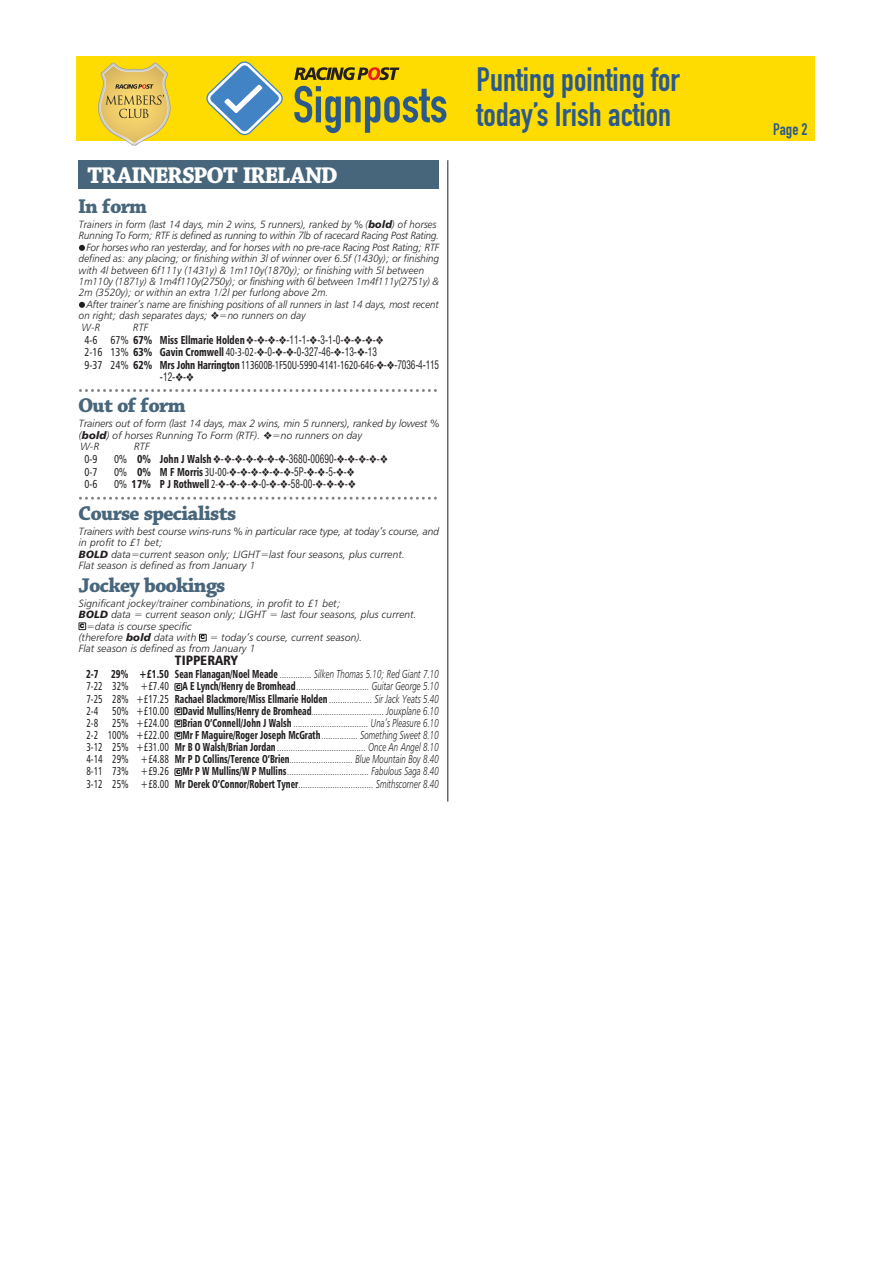
<style>
.page{position:relative;width:893px;height:1263px;background:#fff}
.page>*{position:absolute;margin:0;border:0;box-sizing:border-box;transform-origin:0 0}
.t1{font:51px "DIN Engschrift Std";color:#2b5a8a}
.t2{font:33.3px/34.5px "DIN Engschrift Std";color:#2b5a8a}
.t3{font:700 24px "RP Chaparral";color:#fff}
.t4{font:700 21px "RP Chaparral";color:#48667b}
.t5{font:16.5px "DIN Engschrift Std";color:#2b5a8a}
.t6{font:13.5px "Humanist 777 BT Black Condensed B";color:#231f20}
.t7{font:11.55px/12.1px "Humanist 777 BT Light Italic B";color:#231f20;scale:.7 1}
.t8{font:condensed 11.55px "Swiss 721 BT";color:#231f20;scale:.81 1}
.t9{font:11.55px "Humanist 777 BT Black Condensed B";color:#231f20;scale:.75 1}
.t10{font:11.55px "Humanist 777 BT Roman Condensed B";letter-spacing:-.015em;color:#231f20;scale:.9 1}
.t11{font:11.55px "Humanist 777 BT Black Condensed B";color:#231f20;scale:.9 1}
.t12{font:10.5px/11.4px "Humanist 777 BT Light Italic B";color:#231f20}
.t13{font:10.5px "Humanist 777 BT Light Italic B";color:#231f20;scale:.96 1}
.t14{font:10.5px "Humanist 777 BT Light Italic B";letter-spacing:-.02em;color:#231f20;scale:.96 1}
.s1{font-family:"Humanist 777 BT Black Italic B"}
.s2{font-family:"Humanist 777 BT Roman Condensed B"}
.s3{font-family:"Swiss 721 BT";font-stretch:condensed}
.s4{font-family:"Humanist 777 BT Roman Condensed B";font-stretch:normal}
.s5{font-family:"Humanist 777 BT Black Condensed B";font-stretch:normal}
.s6{font-family:"Humanist 777 BT Black Condensed B"}
.s7{font-family:"Swiss 721 BT";font-weight:900;font-size:6px;color:#000}
.s8{font-family:"Humanist 777 BT Light Italic B"}
</style>
<div class="page">
<div style="left:76px;top:56px;width:738px;height:85px;background:#ffdc01"></div>
<svg style="left:206px;top:61px;width:77px;height:74px"></svg>
<svg style="left:294px;top:67px;width:105px;height:13px"></svg>
<svg style="left:98px;top:62px;width:73px;height:83px"></svg>
<hr style="left:448px;top:160px;width:1px;height:641px;background:#231f20">
<div style="left:79px;top:160px;width:360px;height:29px;background:#48667b"></div>
<svg style="left:79px;top:245px;width:6px;height:6px"></svg>
<svg style="left:79px;top:302px;width:6px;height:6px"></svg>
<svg style="left:80px;top:389px;width:357px;height:3px"></svg>
<svg style="left:80px;top:497px;width:357px;height:3px"></svg>
<div style="left:79px;top:623px;width:7px;height:7px;border:1px solid #231f20"></div>
<div style="left:199px;top:634px;width:7px;height:7px;border:1px solid #231f20"></div>
<div style="left:175px;top:683px;width:7px;height:7px;border:1px solid #231f20"></div>
<div style="left:175px;top:708px;width:7px;height:7px;border:1px solid #231f20"></div>
<div style="left:175px;top:720px;width:7px;height:7px;border:1px solid #231f20"></div>
<div style="left:175px;top:732px;width:7px;height:7px;border:1px solid #231f20"></div>
<div style="left:175px;top:768px;width:7px;height:8px;border:1px solid #231f20"></div>
<h1 class="t1" style="left:293px;top:86px;width:156px">Signposts</h1>
<h3 class="t3" style="left:87px;top:161px;width:251px">TRAINERSPOT IRELAND</h3>
<h3 class="t4" style="left:79px;top:198px;width:69px">In form</h3>
<p class="t13" style="left:79px;top:220px;width:374px">Trainers in form (last 14 days, min 2 wins, 5 runners), ranked by % (<span class="s1">bold</span>) of horses</p>
<p class="t14" style="left:79px;top:231px;width:377px">Running To Form; RTF is defined as running to within 7lb of racecard Racing Post Rating.</p>
<p class="t14" style="left:86px;top:243px;width:369px">For horses who ran yesterday, and for horses with no pre-race Racing Post Rating; RTF</p>
<p class="t13" style="left:79px;top:254px;width:377px">defined as: any placing; or finishing within 3l of winner over 6.5f (1430y); or finishing</p>
<p class="t13" style="left:79px;top:266px;width:361px">with 4l between 6f111y (1431y) &amp; 1m110y(1870y); or finishing with 5l between</p>
<p class="t14" style="left:79px;top:277px;width:377px">1m110y (1871y) &amp; 1m4f110y(2750y); or finishing with 6l between 1m4f111y(2751y) &amp;</p>
<p class="t13" style="left:79px;top:288px;width:262px">2m (3520y); or within an extra 1/2l per furlong above 2m.</p>
<p class="t13" style="left:86px;top:300px;width:369px">After trainer’s name are finishing positions of all runners in last 14 days, most recent</p>
<p class="t13" style="left:79px;top:311px;width:238px">on right; dash separates days; ❖=no runners on day</p>
<p class="t13" style="left:82px;top:323px;width:21px">W-R</p>
<p class="t13" style="left:133px;top:323px;width:17px">RTF</p>
<p class="t11" style="left:84px;top:335px;width:334px"><span class="s2">4-6 67%</span> 67% Miss Ellmarie Holden ❖<span class="s3">-</span>❖<span class="s3">-</span>❖<span class="s3">-</span>❖<span class="s3">-11-1-</span>❖<span class="s3">-3-1-0-</span>❖<span class="s3">-</span>❖<span class="s3">-</span>❖<span class="s3">-</span>❖</p>
<p class="t8" style="left:84px;top:345px;width:363px"><span class="s4">2-16 13%</span> <span class="s5">63% Gavin Cromwell</span> <span class="s4">40-3-02-</span>❖-0-❖-❖-0-327-46-❖-13-❖-13</p>
<p class="t10" style="left:84px;top:358px;width:396px">9-37 24% <span class="s6">62% Mrs John Harrington</span> 113600B-1F50U-5990-4141-1620-646-❖<span class="s3">-</span>❖<span class="s3">-7036-4-115</span></p>
<p class="t8" style="left:160px;top:370px;width:43px">-12-❖-❖</p>
<h3 class="t4" style="left:79px;top:398px;width:108px">Out of form</h3>
<p class="t12" style="left:79px;top:419px;width:362px">Trainers out of form (last 14 days, max 2 wins, min 5 runners), ranked by lowest % (<span class="s1">bold</span>) of horses Running To Form (RTF). ❖=no runners on day<br>W-R</p>
<p class="t12" style="left:134px;top:441px;width:17px">RTF</p>
<p class="t10" style="left:84px;top:452px;width:16px">0-9</p>
<p class="t8" style="left:114px;top:452px;width:339px"><span class="s4">0%</span> <span class="s5">0% John J Walsh</span> ❖-❖-❖-❖-❖-❖-❖-3680-00690-❖-❖-❖-❖-❖</p>
<p class="t10" style="left:84px;top:465px;width:16px">0-7</p>
<p class="t8" style="left:114px;top:465px;width:299px"><span class="s4">0%</span> <span class="s5">0% M F Morris</span> <span class="s4">3U-00-</span>❖-❖-❖-❖-❖-❖-5P-❖-❖-5-❖-❖</p>
<p class="t10" style="left:84px;top:478px;width:16px">0-6</p>
<p class="t8" style="left:114px;top:478px;width:300px"><span class="s4">0%</span> <span class="s5">17% P J Rothwell</span> <span class="s4">2-</span>❖-❖-❖-❖-0-❖-❖-58-00-❖-❖-❖-❖</p>
<h3 class="t4" style="left:79px;top:505px;width:158px">Course specialists</h3>
<p class="t12" style="left:79px;top:526px;width:362px">Trainers with best course wins-runs % in particular race type, at today’s course, and in profit to £1 bet;<br><span class="s1">BOLD</span> data=current season only; LIGHT=last four seasons, plus current.<br>Flat season is defined as from January 1</p>
<h3 class="t4" style="left:79px;top:577px;width:148px">Jockey bookings</h3>
<p class="t12" style="left:79px;top:598px;width:339px">Significant jockey/trainer combinations, in profit to £1 bet;<br><span class="s1">BOLD</span> data = current season only; LIGHT = last four seasons, plus current.<br><sup>C</sup> =data is course specific<br>(therefore <span class="s1">bold</span> data with <sup>C</sup> = today’s course, current season).<br>Flat season is defined as from January 1</p>
<p class="t6" style="left:175px;top:655px;width:64px">TIPPERARY</p>
<p class="t7" style="left:86px;top:669px;width:506px"><span class="s6">2-7 29% +£1.50 Sean Flanagan/Noel Meade</span> .............. Silken Thomas 5.10; Red Giant 7.10<br><span class="s2">7-22 32% +£7.40</span> <span class="s7">C</span> <span class="s6">A E Lynch/Henry de Bromhead</span>................................ Guitar George 5.10</p>
<p class="t9" style="left:86px;top:694px;width:472px"><span class="s2">7-25 28% +£17.25</span> Rachael Blackmore/Miss Ellmarie Holden <span class="s8">................... Sir Jack Yeats 5.40</span></p>
<p class="t7" style="left:86px;top:705px;width:505px;text-align:justify"><span class="s2">2-4 50% +£10.00</span> <span class="s7">C</span> <span class="s6">David Mullins/Henry de Bromhead</span>................................ Jouxplane 6.10<br><span class="s2">2-8 25% +£24.00</span> <span class="s7">C</span> <span class="s6">Brian O’Connell/John J Walsh</span> ................................. Una’s Pleasure 6.10<br><span class="s2">2-2 100% +£22.00</span> <span class="s7">C</span> <span class="s6">Mr F Maguire/Roger Joseph McGrath</span> ................ Something Sweet 8.10<br><span class="s2">3-12 25% +£31.00</span> <span class="s6">Mr B O Walsh/Brian Jordan</span> ....................................... Once An Angel 8.10<br><span class="s2">4-14 29% +£4.88</span> <span class="s6">Mr P D Collins/Terence O’Brien</span>............................ Blue Mountain Boy 8.40<br><span class="s2">8-11 73% +£9.26</span> <span class="s7">C</span> <span class="s6">Mr P W Mullins/W P Mullins</span> .................................... Fabulous Saga 8.40<br><span class="s2">3-12 25% +£8.00</span> <span class="s6">Mr Derek O’Connor/Robert Tyner</span>................................. Smithscorner 8.40</p>
<h2 class="t2" style="left:477px;top:65px;width:205px">Punting pointing for today’s Irish action</h2>
<h3 class="t5" style="left:773px;top:123px;width:36px">Page 2</h3>
</div>
